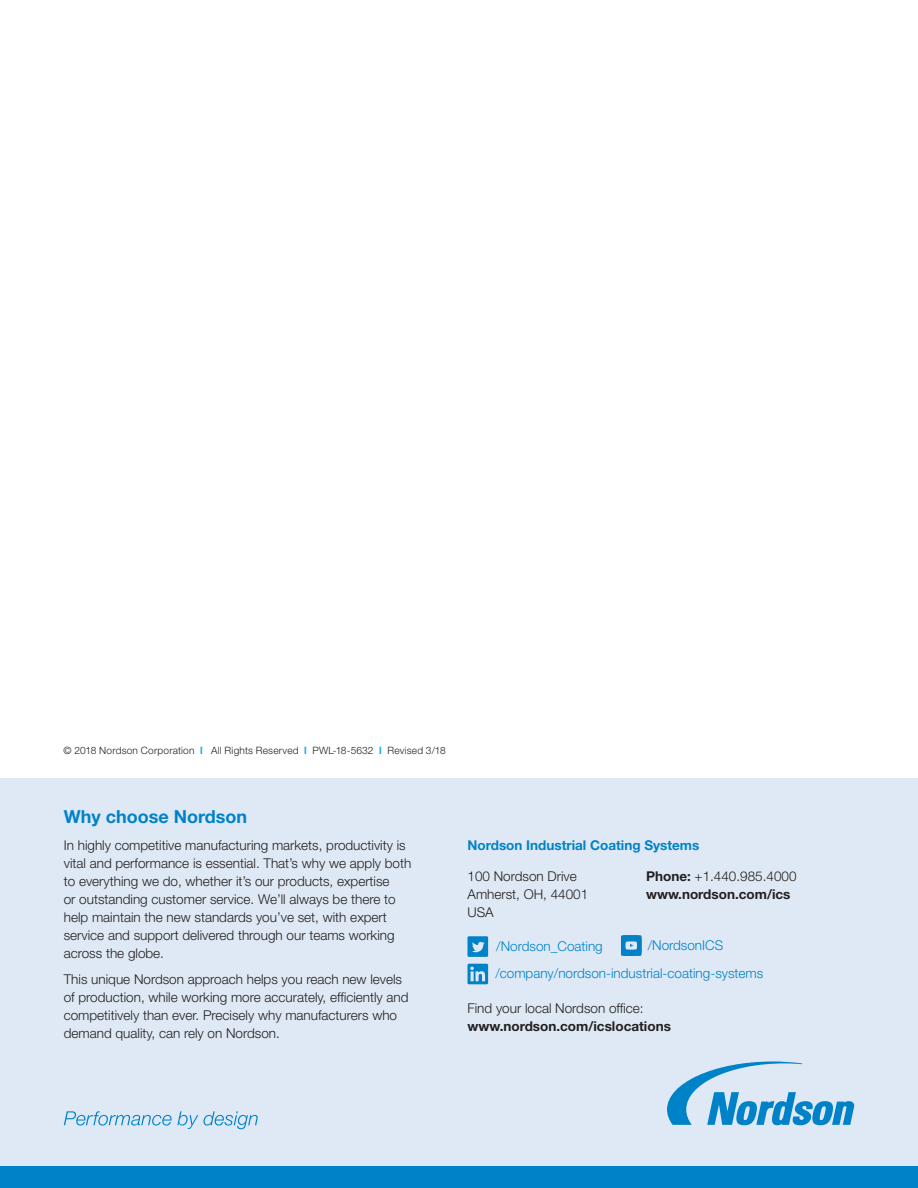
<style>
.page{position:relative;width:918px;height:1188px;background:#fff}
.page>*{position:absolute;margin:0;border:0;box-sizing:border-box;transform-origin:0 0}
.t1{font:700 18px "Helvetica Neue LT Std";color:#0082c8}
.t2{font:300 13.5px/18px "Helvetica Neue LT Std";color:#231f20}
.t3{font:700 13.5px/18px "Helvetica Neue LT Std";color:#231f20}
.bullets{font:300 13.5px "Helvetica Neue LT Std";color:#0082c8}
.t4{font:700 13.5px "Helvetica Neue LT Std";color:#0082c8}
.t5{font:300 10.2px "Helvetica Neue LT Std";letter-spacing:.02em;color:#231f20}
.s1{font-weight:700;color:#00aeef}
.s2{font-weight:300}
</style>
<div class="page">
<div style="left:0;top:778px;width:918px;height:410px;background:#dfe9f5"></div>
<div style="left:0;top:1167px;width:918px;height:21px;background:#0082c8"></div>
<svg style="left:621px;top:935px;width:21px;height:21px"></svg>
<svg style="left:468px;top:936px;width:20px;height:21px"></svg>
<svg style="left:468px;top:964px;width:20px;height:20px"></svg>
<svg style="left:64px;top:1111px;width:194px;height:18px"></svg>
<svg style="left:667px;top:1062px;width:187px;height:63px"></svg>
<p class="t5" style="left:64px;top:744px;width:384px">© 2018 Nordson Corporation <span class="s1">l</span> All Rights Reserved <span class="s1">l</span> PWL-18-5632 <span class="s1">l</span> Revised 3/18</p>
<p class="t1" style="left:64px;top:806px;width:185px">Why choose Nordson</p>
<p class="t2" style="left:64px;top:836px;width:349px">In highly competitive manufacturing markets, productivity is vital and performance is essential. That’s why we apply both to everything we do, whether it’s our products, expertise<br>or outstanding customer service. We’ll always be there to help maintain the new standards you’ve set, with expert service and support delivered through our teams working across the globe.</p>
<p class="t2" style="left:64px;top:970px;width:346px">This unique Nordson approach helps you reach new levels of production, while working more accurately, efficiently and competitively than ever. Precisely why manufacturers who demand quality, can rely on Nordson.</p>
<p class="t4" style="left:468px;top:837px;width:233px">Nordson Industrial Coating Systems</p>
<p class="t2" style="left:468px;top:866px;width:122px">100 Nordson Drive<br>Amherst, OH, 44001<br>USA</p>
<p class="t3" style="left:646px;top:866px;width:152px">Phone: <span class="s2">+1.440.985.4000 </span>www.nordson.com/ics</p>
<p class="bullets" style="left:496px;top:938px;width:108px">/Nordson_Coating</p>
<p class="bullets" style="left:648px;top:937px;width:77px">/NordsonICS</p>
<p class="bullets" style="left:495px;top:965px;width:269px">/company/nordson-industrial-coating-systems</p>
<p class="t3" style="left:468px;top:999px;width:205px"><span class="s2">Find your local Nordson office: </span>www.nordson.com/icslocations</p>
</div>
